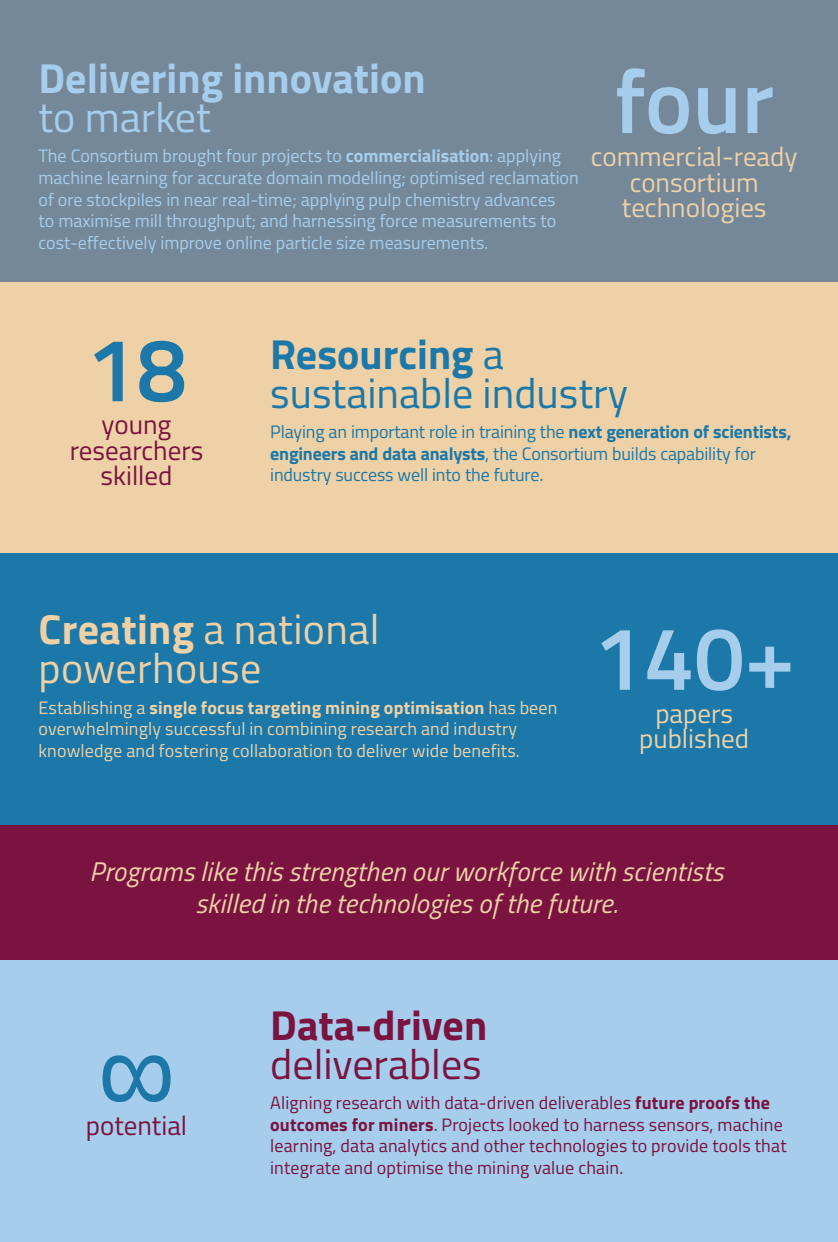
<style>
.page{position:relative;width:838px;height:1242px;background:#fff}
.page>*{position:absolute;margin:0;border:0;box-sizing:border-box;transform-origin:0 0}
.t1{font:300 136.5px "Cairo";color:#1b78a8}
.t2{font:600 90px "Cairo";color:#a6cdec}
.t3{font:600 90px "Cairo";color:#1b78a8}
.t4{font:42px/39px "Cairo";color:#1b78a8}
.t5{font:42px/39px "Cairo";letter-spacing:.01em;color:#eed1a6}
.t6{font:700 42px "Cairo";color:#a6cdec}
.t7{font:42px "Cairo";color:#7a1340}
.t8{font:700 42px "Cairo";color:#7a1340}
.t9{font:42px "Cairo";color:#a6cdec}
.t10{font:italic 27px/32.4px "Cairo";letter-spacing:.01em;color:#eed1a6;text-align:center}
.t11{font:27px/25.5px "Cairo";color:#eed1a6;text-align:center}
.t12{font:27px/25.5px "Cairo";color:#7a1340;text-align:center}
.t13{font:18px/21.6px "Cairo";color:#a6cdec}
.t14{font:18px/21.6px "Cairo";letter-spacing:.01em;color:#7a1340}
.t15{font:18px/21.6px "Cairo";letter-spacing:.01em;color:#eed1a6}
.t16{font:18px/21.6px "Cairo";letter-spacing:-.01em;color:#1b78a8}
.s1{font-weight:700}
</style>
<div class="page">
<div style="left:0;top:824px;width:838px;height:137px;background:#7a1340"></div>
<div style="left:0;top:552px;width:838px;height:272px;background:#1b78a8"></div>
<div style="left:0;top:280px;width:838px;height:272px;background:#eed1a6"></div>
<div style="left:0;top:0;width:838px;height:281px;background:#758899"></div>
<div style="left:0;top:961px;width:838px;height:281px;background:#a6cdec"></div>
<h3 class="t6" style="left:38px;top:44px;width:388px">Delivering innovation</h3>
<h3 class="t9" style="left:38px;top:87px;width:174px">to market</h3>
<p class="t13" style="left:38px;top:145px;width:542px">The Consortium brought four projects to <span class="s1">commercialisation</span>: applying machine learning for accurate domain modelling; optimised reclamation of ore stockpiles in near real-time; applying pulp chemistry advances<br>to maximise mill throughput; and harnessing force measurements to cost-effectively improve online particle size measurements.</p>
<h2 class="t2" style="left:614px;top:34px;width:161px">four</h2>
<h3 class="t11" style="left:591px;top:144px;width:208px">commercial-ready consortium technologies</h3>
<h2 class="t3" style="left:86px;top:302px;width:102px">18</h2>
<h3 class="t12" style="left:70px;top:412px;width:135px">young researchers skilled</h3>
<h3 class="t4" style="left:270px;top:335px;width:359px"><span class="s1">Resourcing</span> a sustainable industry</h3>
<p class="t16" style="left:270px;top:421px;width:522px">Playing an important role in training the <span class="s1">next generation of scientists, engineers and data analysts</span>, the Consortium builds capability for industry success well into the future.</p>
<h3 class="t5" style="left:38px;top:610px;width:342px"><span class="s1">Creating</span> a national powerhouse</h3>
<p class="t15" style="left:38px;top:696px;width:520px">Establishing a <span class="s1">single focus targeting mining optimisation</span> has been overwhelmingly successful in combining research and industry knowledge and fostering collaboration to deliver wide benefits.</p>
<h2 class="t2" style="left:593px;top:590px;width:203px">140+</h2>
<h3 class="t11" style="left:639px;top:700px;width:111px">papers published</h3>
<h3 class="t10" style="left:89px;top:852px;width:635px">Programs like this strengthen our workforce with scientists skilled in the technologies of the future.</h3>
<h1 class="t1" style="left:98px;top:971px;width:78px">∞</h1>
<h3 class="t12" style="left:86px;top:1113px;width:103px">potential</h3>
<h3 class="t8" style="left:270px;top:991px;width:218px">Data-driven</h3>
<h3 class="t7" style="left:270px;top:1033px;width:213px">deliverables</h3>
<p class="t14" style="left:270px;top:1092px;width:518px">Aligning research with data-driven deliverables <span class="s1">future proofs the outcomes for miners</span>. Projects looked to harness sensors, machine learning, data analytics and other technologies to provide tools that integrate and optimise the mining value chain.</p>
</div>
